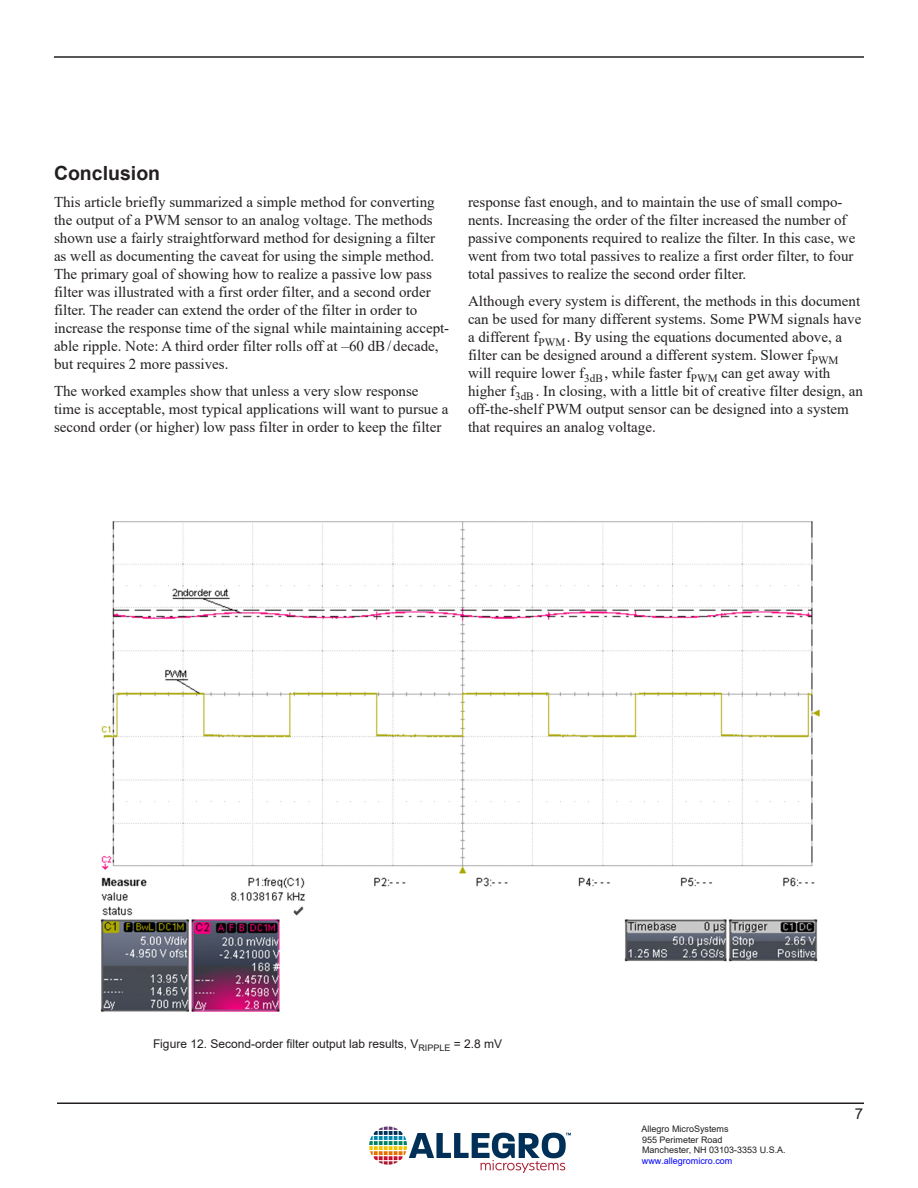
<style>
.page{position:relative;width:918px;height:1188px;background:#fff}
.page>*{position:absolute;margin:0;border:0;box-sizing:border-box;transform-origin:0 0}
.Inside_Heading_1{font:700 19.5px "Arial";color:#231f20}
.Normal_-_Follow_Page{font:15px/18px "Times New Roman";color:#231f20}
.t1{font:15px "Arial";color:#231f20}
.Front-Caption{font:12px "Arial";color:#231f20}
.t2{font:9px/10.8px "Arial";color:#231f20}
.t3{font:9px "Arial";color:#00f}
</style>
<div class="page">
<hr style="left:57px;top:1102px;width:807px;height:2px;background:#231f20">
<hr style="left:54px;top:56px;width:810px;height:2px;background:#231f20">
<img style="left:370px;top:1126px;width:201px;height:47px">
<img style="left:100px;top:521px;width:720px;height:491px">
<p class="Inside_Heading_1" style="left:54px;top:159px;width:108px">Conclusion</p>
<p class="Normal_-_Follow_Page" style="left:54px;top:193px;width:397px">This article briefly summarized a simple method for converting the output of a PWM sensor to an analog voltage. The methods shown use a fairly straightforward method for designing a filter as well as documenting the caveat for using the simple method.<br>The primary goal of showing how to realize a passive low pass filter was illustrated with a first order filter, and a second order filter. The reader can extend the order of the filter in order to increase the response time of the signal while maintaining accept&shy;able ripple. Note: A third order filter rolls off at –60 dB/decade, but requires 2 more passives.</p>
<p class="Normal_-_Follow_Page" style="left:54px;top:382px;width:396px">The worked examples show that unless a very slow response time is acceptable, most typical applications will want to pursue a second order (or higher) low pass filter in order to keep the filter</p>
<p class="Normal_-_Follow_Page" style="left:468px;top:193px;width:389px">response fast enough, and to maintain the use of small compo&shy;nents. Increasing the order of the filter increased the number of passive components required to realize the filter. In this case, we went from two total passives to realize a first order filter, to four total passives to realize the second order filter.</p>
<p class="Normal_-_Follow_Page" style="left:468px;top:292px;width:397px">Although every system is different, the methods in this document can be used for many different systems. Some PWM signals have a different f<sub>PWM</sub>. By using the equations documented above, a filter can be designed around a different system. Slower f<sub>PWM </sub>will require lower f<sub>3dB</sub>, while faster f<sub>PWM</sub> can get away with higher f<sub>3dB</sub> . In closing, with a little bit of creative filter design, an off-the-shelf PWM output sensor can be designed into a system that requires an analog voltage.</p>
<p class="Front-Caption" style="left:153px;top:1036px;width:351px">Figure 12. Second-order filter output lab results, V<sub>RIPPLE</sub> = 2.8 mV</p>
<p class="t2" style="left:642px;top:1123px;width:146px">Allegro MicroSystems<br>955 Perimeter Road<br>Manchester, NH 03103-3353 U.S.A.</p>
<p class="t3" style="left:642px;top:1155px;width:92px">www.allegromicro.com</p>
<p class="t1" style="left:855px;top:1103px;width:10px">7</p>
</div>
